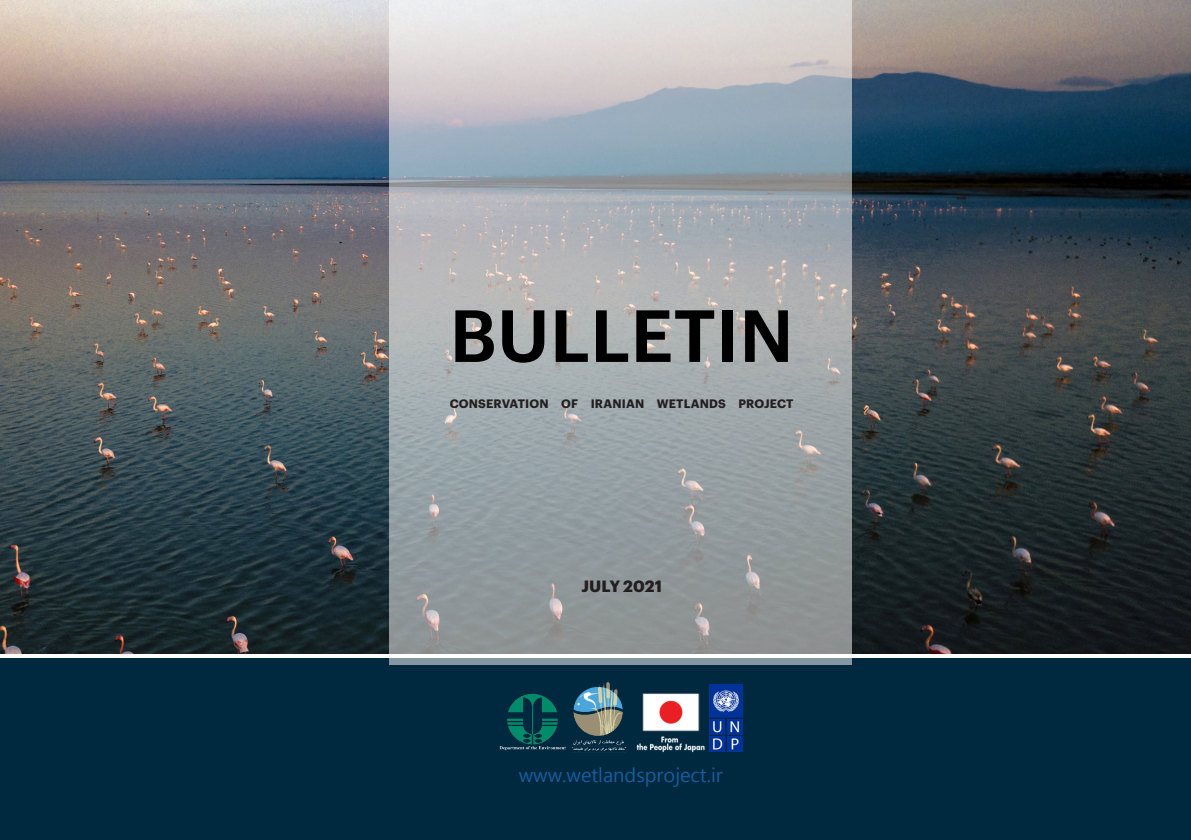
<style>
.page{position:relative;width:1191px;height:840px;background:#fff}
.page>*{position:absolute;margin:0;border:0;box-sizing:border-box;transform-origin:0 0}
.t1{font:600 72px "Graphik Arabic";letter-spacing:.005em;color:#000}
.t2{font:20px "Myanmar Text";color:#175d9e}
.t3{font:900 16px "Graphik Arabic";color:#231f20}
.t4{font:700 12px "Graphik Arabic";letter-spacing:.015em;color:#231f20}
</style>
<div class="page">
<div style="left:0;top:657px;width:1191px;height:182px;background:#002940"></div>
<img style="left:0;top:0;width:1191px;height:653px">
<svg style="left:389px;top:0;width:463px;height:664px;background:#a8adb1"></svg>
<img style="left:499px;top:693px;width:67px;height:58px">
<img style="left:636px;top:693px;width:69px;height:59px">
<img style="left:709px;top:684px;width:33px;height:67px">
<img style="left:571px;top:682px;width:55px;height:71px">
<p class="t1" style="left:450px;top:295px;width:345px">BULLETIN</p>
<p class="t4" style="left:450px;top:396px;width:345px">CONSERVATION OF IRANIAN WETLANDS PROJECT</p>
<p class="t3" style="left:581px;top:577px;width:82px">JULY 2021</p>
<p class="t2" style="left:519px;top:762px;width:205px">www.wetlandsproject.ir</p>
</div>
